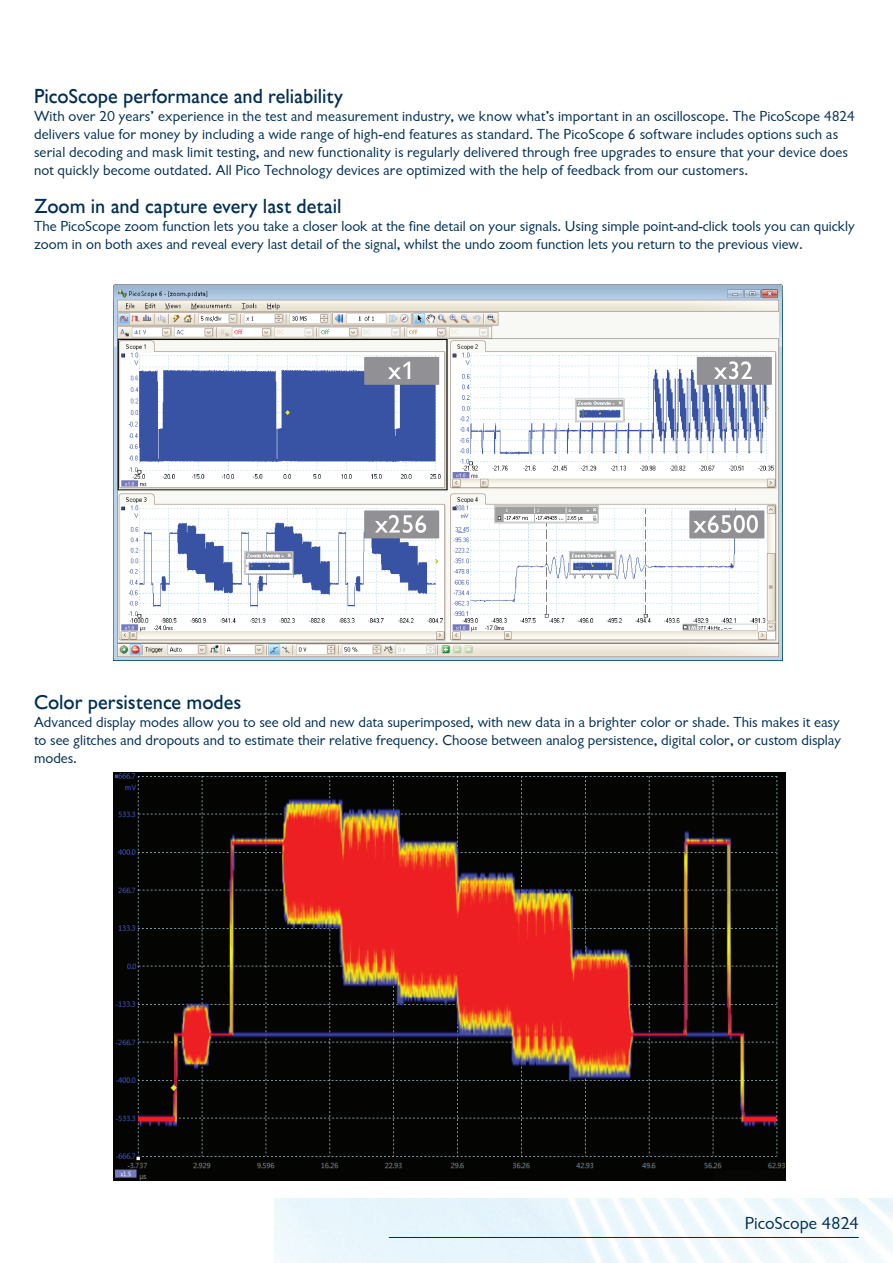
<style>
.page{position:relative;width:893px;height:1263px;background:#fff}
.page>*{position:absolute;margin:0;border:0;box-sizing:border-box;transform-origin:0 0}
.t1{font:500 21px "Chantilly";color:#002e54}
.t2{font:18px "Chantilly";color:#002e54}
.t3{font:15px/18px "Chantilly";color:#002e54}
</style>
<div class="page">
<hr style="left:389px;top:1237px;width:470px;height:1px;background:#002e54">
<img style="left:113px;top:772px;width:672px;height:408px">
<img style="left:113px;top:284px;width:669px;height:376px">
<h1 class="t1" style="left:34px;top:85px;width:310px">PicoScope performance and reliability</h1>
<p class="t3" style="left:34px;top:108px;width:822px">With over 20 years’ experience in the test and measurement industry, we know what’s important in an oscilloscope. The PicoScope 4824 delivers value for money by including a wide range of high-end features as standard. The PicoScope 6 software includes options such as serial decoding and mask limit testing, and new functionality is regularly delivered through free upgrades to ensure that your device does not quickly become outdated. All Pico Technology devices are optimized with the help of feedback from our customers.</p>
<h1 class="t1" style="left:34px;top:195px;width:309px">Zoom in and capture every last detail</h1>
<p class="t3" style="left:34px;top:218px;width:822px">The PicoScope zoom function lets you take a closer look at the fine detail on your signals. Using simple point-and-click tools you can quickly zoom in on both axes and reveal every last detail of the signal, whilst the undo zoom function lets you return to the previous view.</p>
<h1 class="t1" style="left:34px;top:691px;width:209px">Color persistence modes</h1>
<p class="t3" style="left:34px;top:714px;width:809px;text-align:justify">Advanced display modes allow you to see old and new data superimposed, with new data in a brighter color or shade. This makes it easy to see glitches and dropouts and to estimate their relative frequency. Choose between analog persistence, digital color, or custom display modes.</p>
<p class="t2" style="left:745px;top:1213px;width:115px">PicoScope 4824</p>
</div>
